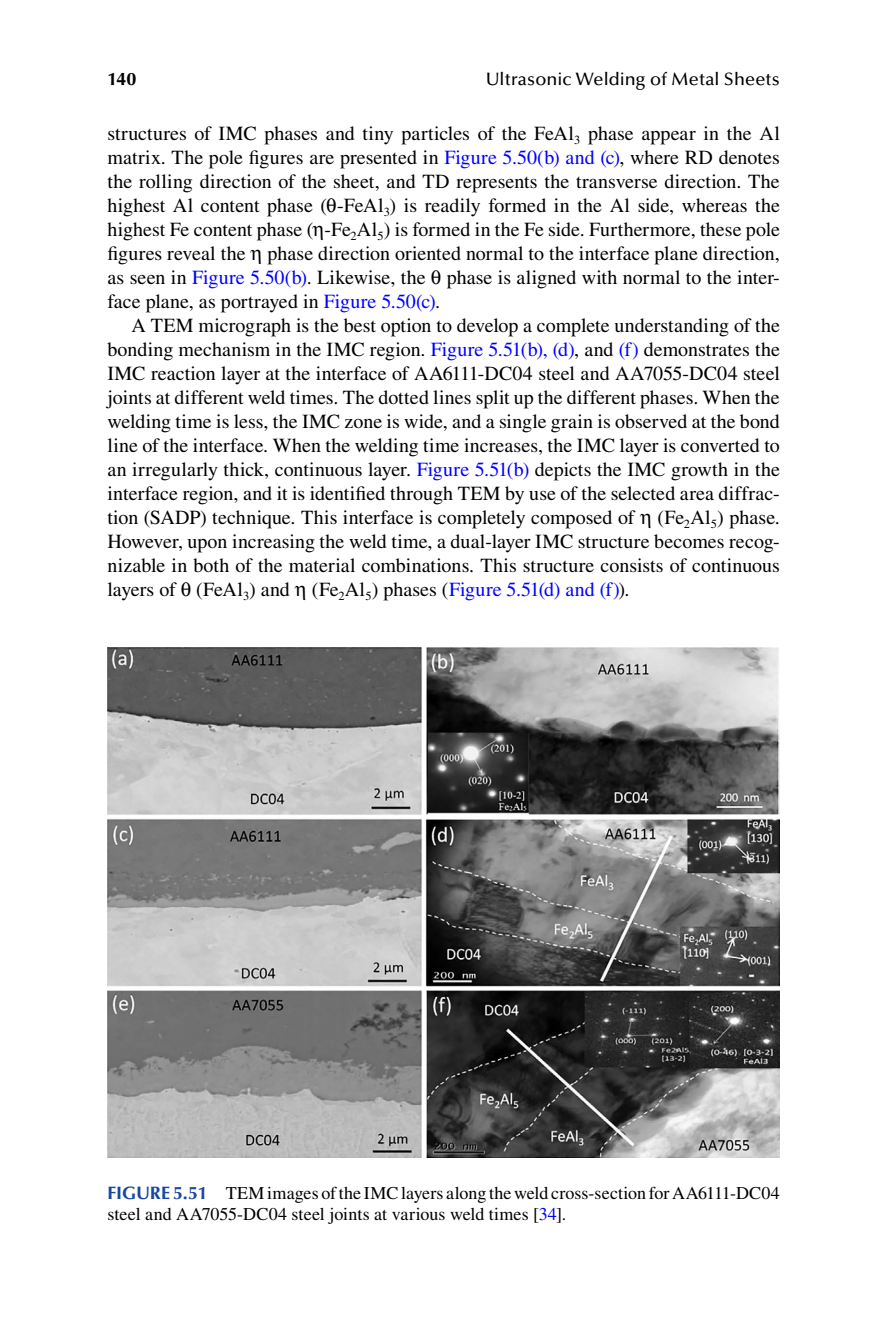
<style>
.page{position:relative;width:885px;height:1327px;background:#fff}
.page>*{position:absolute;margin:0;border:0;box-sizing:border-box;transform-origin:0 0}
.T{font:20px/24px "Times LT Std";color:#000;text-align:justify}
.FC{font:18px/21.6px "Times LT Std";letter-spacing:.005em;color:#000}
.t1{font:500 18px "Optima LT Std";letter-spacing:.005em;color:#000}
.t2{font:700 18px "Optima LT Std";color:#000}
.s1{color:#00f}
.s2{font-family:"Optima LT Std";font-weight:700;color:#17479e}
</style>
<div class="page">
<img style="left:107px;top:647px;width:672px;height:510px">
<p class="t2" style="left:107px;top:69px;width:30px">140</p>
<p class="t1" style="left:485px;top:69px;width:296px">Ultrasonic Welding of Metal Sheets</p>
<p class="T" style="left:107px;top:121px;width:674px">structures of IMC phases and tiny particles of the FeAl<sub>3</sub> phase appear in the Al matrix. The pole figures are presented in <span class="s1">Figure 5.50(b) and (c)</span>, where RD denotes the rolling direction of the sheet, and TD represents the transverse direction. The highest Al content phase ( -FeAl<sub>3</sub>) is readily formed in the Al side, whereas the highest Fe content phase ( -Fe<sub>2</sub>Al<sub>5</sub>) is formed in the Fe side. Furthermore, these pole figures reveal the phase direction oriented normal to the interface plane direction, as seen in <span class="s1">Figure 5.50(b)</span>. Likewise, the phase is aligned with normal to the inter&shy;face plane, as portrayed in <span class="s1">Figure 5.50(c)</span>.</p>
<p class="T" style="left:107px;top:313px;width:674px;text-indent:24px">A TEM micrograph is the best option to develop a complete understanding of the bonding mechanism in the IMC region. <span class="s1">Figure 5.51(b), (d)</span>, and <span class="s1">(f)</span> demonstrates the IMC reaction layer at the interface of AA6111-DC04 steel and AA7055-DC04 steel joints at different weld times. The dotted lines split up the different phases. When the welding time is less, the IMC zone is wide, and a single grain is observed at the bond line of the interface. When the welding time increases, the IMC layer is converted to an irregularly thick, continuous layer. <span class="s1">Figure 5.51(b)</span> depicts the IMC growth in the interface region, and it is identified through TEM by use of the selected area diffrac&shy;tion (SADP) technique. This interface is completely composed of (Fe<sub>2</sub>Al<sub>5</sub>) phase.<br>However, upon increasing the weld time, a dual-layer IMC structure becomes recog&shy;nizable in both of the material combinations. This structure consists of continuous layers of (FeAl<sub>3</sub>) and (Fe<sub>2</sub>Al<sub>5</sub>) phases (<span class="s1">Figure 5.51(d) and (f)</span>).</p>
<p class="FC" style="left:107px;top:1181px;width:674px"><span class="s2">FIGURE 5.51</span> TEM images of the IMC layers along the weld cross-section for AA6111-DC04 steel and AA7055-DC04 steel joints at various weld times [<span class="s1">34</span>].</p>
</div>
